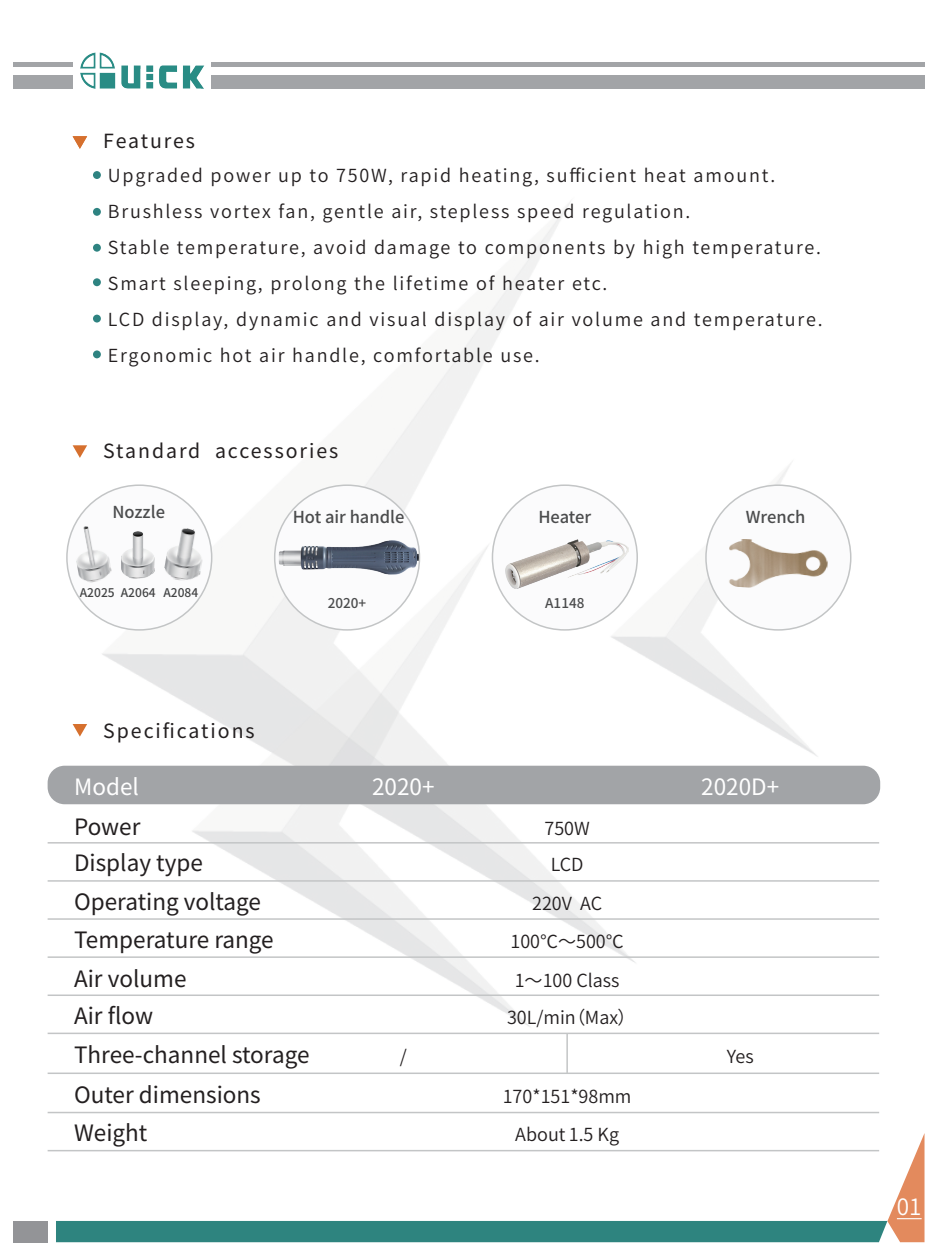
<style>
.page{position:relative;width:938px;height:1256px;background:#fff}
.page>*{position:absolute;margin:0;border:0;box-sizing:border-box;transform-origin:0 0}
.t1{font:22.5px/38.4px "Source Han Sans CN";color:#231f20}
.t2{font:22.5px "Source Han Sans CN";color:#fff}
.t3{font:22.5px "Source Han Sans CN";color:#fff}
.t4{font:19.5px "Source Han Sans CN";letter-spacing:.1em;color:#231f20}
.t5{font:18px/36px "Source Han Sans CN";letter-spacing:.1em;color:#231f20}
.t6{font:18px/38.4px "Source Han Sans CN";color:#231f20}
.t7{font:500 16.5px "Source Han Sans CN";color:#4b4c4d}
.t8{font:500 13.5px "Source Han Sans CN";color:#4b4c4d}
.t9{font:500 12px "Source Han Sans CN";color:#434445}
</style>
<div class="page">
<img style="left:48px;top:171px;width:833px;height:903px">
<div style="left:13px;top:1221px;width:35px;height:21px;background:#939497"></div>
<div style="left:274px;top:485px;width:145px;height:145px;background:#fbfbfc;border-radius:50%"></div>
<img style="left:279px;top:540px;width:140px;height:34px">
<div style="left:492px;top:485px;width:145px;height:145px;background:#fbfbfc;border-radius:50%"></div>
<img style="left:505px;top:539px;width:123px;height:49px">
<div style="left:67px;top:485px;width:144px;height:145px;background:#fbfbfc;border-radius:50%"></div>
<div style="left:705px;top:485px;width:145px;height:145px;background:#fbfbfc;border-radius:50%"></div>
<svg style="left:56px;top:1134px;width:868px;height:108px"></svg>
<div style="left:93px;top:244px;width:8px;height:8px;background:#2e8381;border-radius:50%"></div>
<div style="left:93px;top:278px;width:8px;height:8px;background:#2e8381;border-radius:50%"></div>
<div style="left:93px;top:315px;width:8px;height:7px;background:#2e8381;border-radius:50%"></div>
<div style="left:93px;top:350px;width:8px;height:8px;background:#2e8381;border-radius:50%"></div>
<div style="left:93px;top:208px;width:8px;height:8px;background:#2e8381;border-radius:50%"></div>
<div style="left:93px;top:171px;width:8px;height:8px;background:#2e8381;border-radius:50%"></div>
<div style="left:48px;top:766px;width:831px;height:38px;background:#a2a4a7;border-radius:17px"></div>
<hr style="left:48px;top:842px;width:830px;height:1px;background:#c3c5c6">
<hr style="left:48px;top:880px;width:830px;height:1px;background:#c3c5c6">
<hr style="left:48px;top:918px;width:830px;height:2px;background:#c3c5c6">
<hr style="left:48px;top:956px;width:830px;height:2px;background:#c3c5c6">
<hr style="left:48px;top:994px;width:830px;height:2px;background:#c3c5c6">
<hr style="left:48px;top:1032px;width:830px;height:2px;background:#c3c5c6">
<hr style="left:48px;top:1112px;width:830px;height:1px;background:#c3c5c6">
<hr style="left:48px;top:1072px;width:830px;height:2px;background:#c3c5c6">
<hr style="left:48px;top:1150px;width:830px;height:1px;background:#c3c5c6">
<img style="left:70px;top:523px;width:42px;height:61px">
<img style="left:121px;top:531px;width:33px;height:48px">
<img style="left:164px;top:526px;width:43px;height:57px">
<hr style="left:566px;top:1033px;width:1px;height:40px;background:#c3c5c6">
<svg style="left:73px;top:136px;width:14px;height:13px"></svg>
<svg style="left:73px;top:445px;width:14px;height:13px"></svg>
<svg style="left:73px;top:724px;width:14px;height:12px"></svg>
<img style="left:729px;top:539px;width:99px;height:49px">
<img style="left:80px;top:53px;width:133px;height:35px">
<div style="left:13px;top:75px;width:59px;height:14px;background:#a2a4a7"></div>
<div style="left:211px;top:75px;width:713px;height:14px;background:#a2a4a7"></div>
<hr style="left:211px;top:63px;width:712px;height:4px;background:#a2a4a7">
<hr style="left:13px;top:63px;width:59px;height:4px;background:#a2a4a7">
<p class="t4" style="left:103px;top:130px;width:93px">Features</p>
<p class="t5" style="left:108px;top:157px;width:715px">Upgraded power up to 750W, rapid heating, sufficient heat amount.<br>Brushless vortex fan, gentle air, stepless speed regulation.<br>Stable temperature, avoid damage to components by high temperature.<br>Smart sleeping, prolong the lifetime of heater etc.<br>LCD display, dynamic and visual display of air volume and temperature.<br>Ergonomic hot air handle, comfortable use.</p>
<p class="t4" style="left:103px;top:439px;width:236px">Standard accessories</p>
<p class="t7" style="left:112px;top:503px;width:54px">Nozzle</p>
<p class="t7" style="left:292px;top:507px;width:113px">Hot air handle</p>
<p class="t7" style="left:538px;top:507px;width:54px">Heater</p>
<p class="t9" style="left:80px;top:585px;width:120px">A2025 A2064 A2084</p>
<p class="t4" style="left:103px;top:719px;width:153px">Specifications</p>
<p class="t2" style="left:74px;top:774px;width:66px">Model</p>
<p class="t1" style="left:74px;top:807px;width:68px">Power</p>
<p class="t1" style="left:74px;top:844px;width:201px">Display type<br>Operating voltage<br>Temperature range<br>Air volume</p>
<p class="t1" style="left:74px;top:996px;width:80px">Air flow</p>
<p class="t8" style="left:328px;top:595px;width:40px">2020+</p>
<p class="t8" style="left:545px;top:595px;width:41px">A1148</p>
<p class="t2" style="left:372px;top:774px;width:64px">2020+</p>
<p class="t5" style="left:544px;top:810px;width:47px">750W</p>
<p class="t5" style="left:550px;top:847px;width:34px">LCD</p>
<p class="t5" style="left:532px;top:886px;width:71px">220V AC</p>
<p class="t6" style="left:510px;top:923px;width:115px">100℃～500℃<br>1～100 Class</p>
<p class="t6" style="left:507px;top:998px;width:130px">30L/min（Max）</p>
<p class="t7" style="left:745px;top:507px;width:61px">Wrench</p>
<p class="t2" style="left:701px;top:774px;width:79px">2020D+</p>
<p class="t1" style="left:74px;top:1036px;width:237px">Three-channel storage</p>
<p class="t5" style="left:726px;top:1039px;width:28px">Yes</p>
<p class="t6" style="left:502px;top:1077px;width:130px">170*151*98mm</p>
<p class="t5" style="left:399px;top:1039px;width:9px">/</p>
<p class="t1" style="left:74px;top:1075px;width:188px">Outer dimensions<br>Weight</p>
<p class="t5" style="left:515px;top:1116px;width:105px">About 1.5 Kg</p>
<p class="t3" style="left:896px;top:1194px;width:26px">01</p>
</div>
